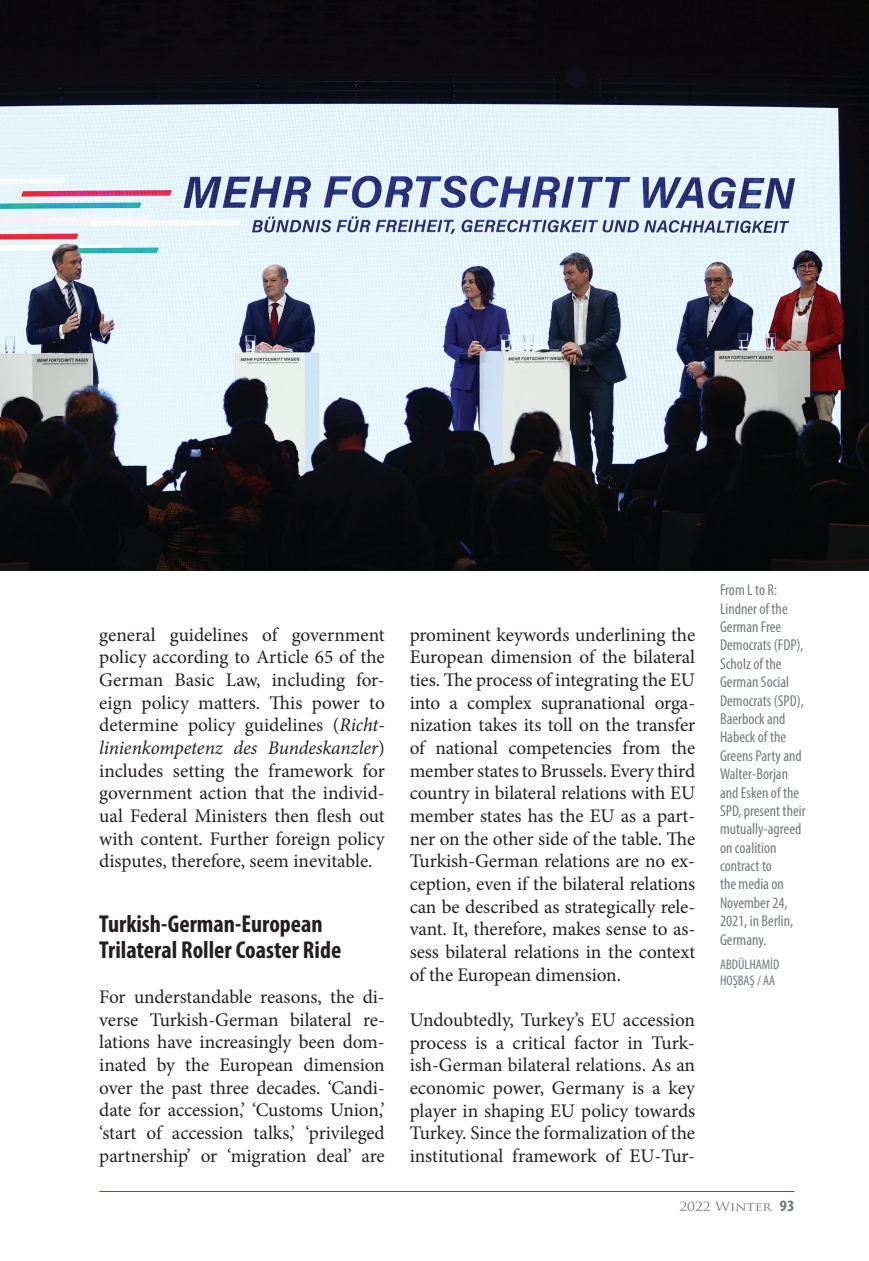
<style>
.page{position:relative;width:869px;height:1261px;background:#fff}
.page>*{position:absolute;margin:0;border:0;box-sizing:border-box;transform-origin:0 0}
.t1{font:700 condensed 24.5px/26.2px "Myriad Pro";color:#231f20}
.t2{font:19.25px/22.6px "Minion Pro";letter-spacing:-.005em;color:#231f20;text-align:justify}
.t3{font:condensed 15.75px/18.4px "Myriad Pro";color:#76787b}
.t4{font:condensed 14px/16.6px "Myriad Pro";color:#76787b}
.t5{font:12.25px "Trajan Pro";color:#76787b;scale:1.11 1}
.s1{font-style:italic}
.s2{font-family:"Myriad Pro";font-weight:700;font-stretch:condensed;font-size:15.75px}
</style>
<div class="page">
<hr style="left:99px;top:1190px;width:695px;height:1px;background:#d1232a">
<img style="left:0;top:0;width:868px;height:570px">
<p class="t2" style="left:99px;top:623px;width:287px">general guidelines of government policy according to Article 65 of the German Basic Law, including for&shy;eign policy matters. This power to determine policy guidelines (<span class="s1">Richt&shy;linienkompetenz des Bundeskanzler</span>) includes setting the framework for government action that the individ&shy;ual Federal Ministers then flesh out with content. Further foreign policy disputes, therefore, seem inevitable.</p>
<p class="t1" style="left:99px;top:909px;width:243px">Turkish-German-European<br>Trilateral Roller Coaster Ride</p>
<p class="t2" style="left:99px;top:985px;width:287px">For understandable reasons, the di&shy;verse Turkish-German bilateral re&shy;lations have increasingly been dom&shy;inated by the European dimension over the past three decades. ‘Candi&shy;date for accession,’ ‘Customs Union,’ ‘start of accession talks,’ ‘privileged partnership’ or ‘migration deal’ are</p>
<p class="t2" style="left:409px;top:623px;width:287px">prominent keywords underlining the European dimension of the bilateral ties. The process of integrating the EU into a complex supranational orga&shy;nization takes its toll on the transfer of national competencies from the member states to Brussels. Every third country in bilateral relations with EU member states has the EU as a part&shy;ner on the other side of the table. The Turkish-German relations are no ex&shy;ception, even if the bilateral relations can be described as strategically rele&shy;vant. It, therefore, makes sense to as&shy;sess bilateral relations in the context of the European dimension.</p>
<p class="t2" style="left:409px;top:1008px;width:287px">Undoubtedly, Turkey’s EU accession process is a critical factor in Turk&shy;ish-German bilateral relations. As an economic power, Germany is a key player in shaping EU policy towards Turkey. Since the formalization of the institutional framework of EU-Tur-</p>
<p class="t3" style="left:719px;top:580px;width:87px">From L to R:<br>Lindner of the<br>German Free<br>Democrats (FDP),<br>Scholz of the<br>German Social<br>Democrats (SPD),<br>Baerbock and<br>Habeck of the<br>Greens Party and<br>Walter-Borjan and Esken of the<br>SPD, present their mutually-agreed on coalition contract to<br>the media on<br>November 24,<br>2021, in Berlin,<br>Germany.</p>
<p class="t4" style="left:719px;top:955px;width:61px">ABDÜLHAMİD<br>HOŞBAŞ / AA</p>
<p class="t5" style="left:679px;top:1198px;width:105px">2022 Wınter <span class="s2">93</span></p>
</div>
